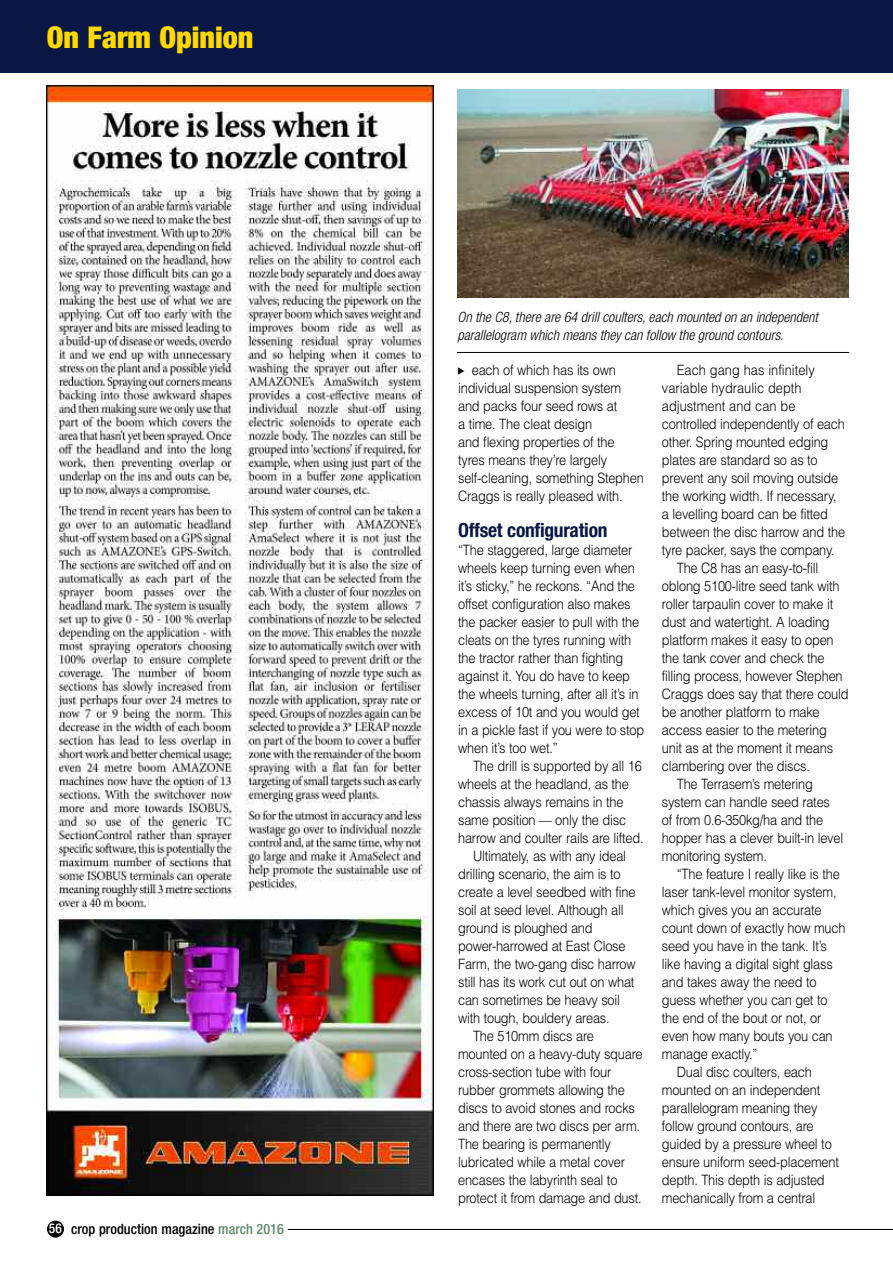
<style>
.page{position:relative;width:893px;height:1263px;background:#fff}
.page>*{position:absolute;margin:0;border:0;box-sizing:border-box;transform-origin:0 0}
.t1{font:900 condensed 30px "Helvetica Neue";color:#ffd902}
.t2{font:700 condensed 19.5px "Helvetica Neue";letter-spacing:-.015em;color:#0a1643}
.t3{font:300 14.25px/18px "Helvetica";letter-spacing:-.015em;color:#000;scale:.9 1}
.t4{font:italic 300 condensed 14.25px/18px "Helvetica Neue";color:#000}
.t5{font:500 condensed 14.25px "Helvetica Neue";color:#000}
.s1{font-size:13.5px;color:#fff}
.s2{color:#60896c}
</style>
<div class="page">
<img style="left:457px;top:89px;width:392px;height:208px">
<div style="left:0;top:0;width:893px;height:72px;background:#0a1643"></div>
<hr style="left:457px;top:352px;width:392px;height:1px;background:#000">
<div style="left:47px;top:1220px;width:17px;height:17px;background:#000;border-radius:50%"></div>
<hr style="left:288px;top:1229px;width:605px;height:1px;background:#000">
<img style="left:46px;top:86px;width:387px;height:1109px">
<h1 class="t1" style="left:47px;top:27px;width:208px">On Farm Opinion</h1>
<p class="t5" style="left:49px;top:1224px;width:237px"><span class="s1">56</span> crop production magazine <span class="s2">march 2016</span></p>
<p class="t4" style="left:457px;top:309px;width:362px">On the C8, there are 64 drill coulters, each mounted on an independent parallelogram which means they can follow the ground contours.</p>
<p class="t3" style="left:458px;top:361px;width:208px;text-indent:14px">each of which has its own individual suspension system and packs four seed rows at<br>a time. The cleat design<br>and flexing properties of the tyres means they’re largely self-cleaning, something Stephen<br>Craggs is really pleased with.</p>
<h2 class="t2" style="left:458px;top:523px;width:151px">Offset configuration</h2>
<p class="t3" style="left:458px;top:541px;width:208px">“The staggered, large diameter wheels keep turning even when it’s sticky,” he reckons. “And the offset configuration also makes the packer easier to pull with the cleats on the tyres running with the tractor rather than fighting against it. You do have to keep the wheels turning, after all it’s in excess of 10t and you would get in a pickle fast if you were to stop when it’s too wet.”</p>
<p class="t3" style="left:473px;top:757px;width:189px">The drill is supported by all 16</p>
<p class="t3" style="left:458px;top:775px;width:191px">wheels at the headland, as the</p>
<p class="t3" style="left:458px;top:793px;width:185px">chassis always remains in the</p>
<p class="t3" style="left:458px;top:811px;width:188px">same position –– only the disc</p>
<p class="t3" style="left:458px;top:829px;width:208px">harrow and coulter rails are lifted.</p>
<p class="t3" style="left:473px;top:847px;width:172px">Ultimately, as with any ideal</p>
<p class="t3" style="left:458px;top:865px;width:182px">drilling scenario, the aim is to</p>
<p class="t3" style="left:458px;top:883px;width:198px">create a level seedbed with fine</p>
<p class="t3" style="left:458px;top:901px;width:185px">soil at seed level. Although all</p>
<p class="t3" style="left:458px;top:919px;width:151px">ground is ploughed and</p>
<p class="t3" style="left:458px;top:937px;width:188px">power-harrowed at East Close</p>
<p class="t3" style="left:458px;top:955px;width:199px">Farm, the two-gang disc harrow</p>
<p class="t3" style="left:458px;top:973px;width:197px">still has its work cut out on what</p>
<p class="t3" style="left:458px;top:991px;width:181px">can sometimes be heavy soil</p>
<p class="t3" style="left:458px;top:1009px;width:170px">with tough, bouldery areas.</p>
<p class="t3" style="left:473px;top:1027px;width:136px">The 510mm discs are</p>
<p class="t3" style="left:458px;top:1045px;width:206px">mounted on a heavy-duty square</p>
<p class="t3" style="left:458px;top:1063px;width:172px">cross-section tube with four</p>
<p class="t3" style="left:458px;top:1081px;width:187px">rubber grommets allowing the</p>
<p class="t3" style="left:458px;top:1099px;width:198px">discs to avoid stones and rocks</p>
<p class="t3" style="left:458px;top:1117px;width:204px">and there are two discs per arm.</p>
<p class="t3" style="left:458px;top:1135px;width:171px">The bearing is permanently</p>
<p class="t3" style="left:458px;top:1153px;width:187px">lubricated while a metal cover</p>
<p class="t3" style="left:458px;top:1171px;width:178px">encases the labyrinth seal to</p>
<p class="t3" style="left:458px;top:1189px;width:205px">protect it from damage and dust.</p>
<p class="t3" style="left:677px;top:361px;width:155px">Each gang has infinitely</p>
<p class="t3" style="left:662px;top:379px;width:157px">variable hydraulic depth</p>
<p class="t3" style="left:662px;top:397px;width:150px">adjustment and can be</p>
<p class="t3" style="left:662px;top:415px;width:205px">controlled independently of each</p>
<p class="t3" style="left:662px;top:433px;width:186px">other. Spring mounted edging</p>
<p class="t3" style="left:662px;top:451px;width:175px">plates are standard so as to</p>
<p class="t3" style="left:662px;top:469px;width:198px">prevent any soil moving outside</p>
<p class="t3" style="left:662px;top:487px;width:196px">the working width. If necessary,</p>
<p class="t3" style="left:662px;top:505px;width:186px">a levelling board can be fitted</p>
<p class="t3" style="left:662px;top:523px;width:205px">between the disc harrow and the</p>
<p class="t3" style="left:662px;top:541px;width:194px">tyre packer, says the company.</p>
<p class="t3" style="left:677px;top:559px;width:159px">The C8 has an easy-to-fill</p>
<p class="t3" style="left:662px;top:577px;width:199px">oblong 5100-litre seed tank with</p>
<p class="t3" style="left:662px;top:595px;width:192px">roller tarpaulin cover to make it</p>
<p class="t3" style="left:662px;top:613px;width:188px">dust and watertight. A loading</p>
<p class="t3" style="left:662px;top:631px;width:192px">platform makes it easy to open</p>
<p class="t3" style="left:662px;top:649px;width:182px">the tank cover and check the</p>
<p class="t3" style="left:662px;top:667px;width:202px">filling process, however Stephen</p>
<p class="t3" style="left:662px;top:685px;width:209px">Craggs does say that there could</p>
<p class="t3" style="left:662px;top:703px;width:177px">be another platform to make</p>
<p class="t3" style="left:662px;top:721px;width:185px">access easier to the metering</p>
<p class="t3" style="left:662px;top:739px;width:192px">unit as at the moment it means</p>
<p class="t3" style="left:662px;top:757px;width:166px">clambering over the discs.</p>
<p class="t3" style="left:677px;top:775px;width:153px">The Terrasem’s metering</p>
<p class="t3" style="left:662px;top:793px;width:188px">system can handle seed rates</p>
<p class="t3" style="left:662px;top:811px;width:181px">of from 0.6-350kg/ha and the</p>
<p class="t3" style="left:662px;top:829px;width:203px">hopper has a clever built-in level</p>
<p class="t3" style="left:662px;top:847px;width:118px">monitoring system.</p>
<p class="t3" style="left:677px;top:865px;width:183px">“The feature I really like is the</p>
<p class="t3" style="left:662px;top:883px;width:196px">laser tank-level monitor system,</p>
<p class="t3" style="left:662px;top:901px;width:179px">which gives you an accurate</p>
<p class="t3" style="left:662px;top:919px;width:206px">count down of exactly how much</p>
<p class="t3" style="left:662px;top:937px;width:185px">seed you have in the tank. It’s</p>
<p class="t3" style="left:662px;top:955px;width:191px">like having a digital sight glass</p>
<p class="t3" style="left:662px;top:973px;width:173px">and takes away the need to</p>
<p class="t3" style="left:662px;top:991px;width:185px">guess whether you can get to</p>
<p class="t3" style="left:662px;top:1009px;width:179px">the end of the bout or not, or</p>
<p class="t3" style="left:662px;top:1027px;width:191px">even how many bouts you can</p>
<p class="t3" style="left:662px;top:1045px;width:108px">manage exactly.”</p>
<p class="t3" style="left:677px;top:1063px;width:152px">Dual disc coulters, each</p>
<p class="t3" style="left:662px;top:1081px;width:177px">mounted on an independent</p>
<p class="t3" style="left:662px;top:1099px;width:174px">parallelogram meaning they</p>
<p class="t3" style="left:662px;top:1117px;width:170px">follow ground contours, are</p>
<p class="t3" style="left:662px;top:1135px;width:190px">guided by a pressure wheel to</p>
<p class="t3" style="left:662px;top:1153px;width:198px">ensure uniform seed-placement</p>
<p class="t3" style="left:662px;top:1171px;width:182px">depth. This depth is adjusted</p>
<p class="t3" style="left:662px;top:1189px;width:172px">mechanically from a central</p>
</div>
